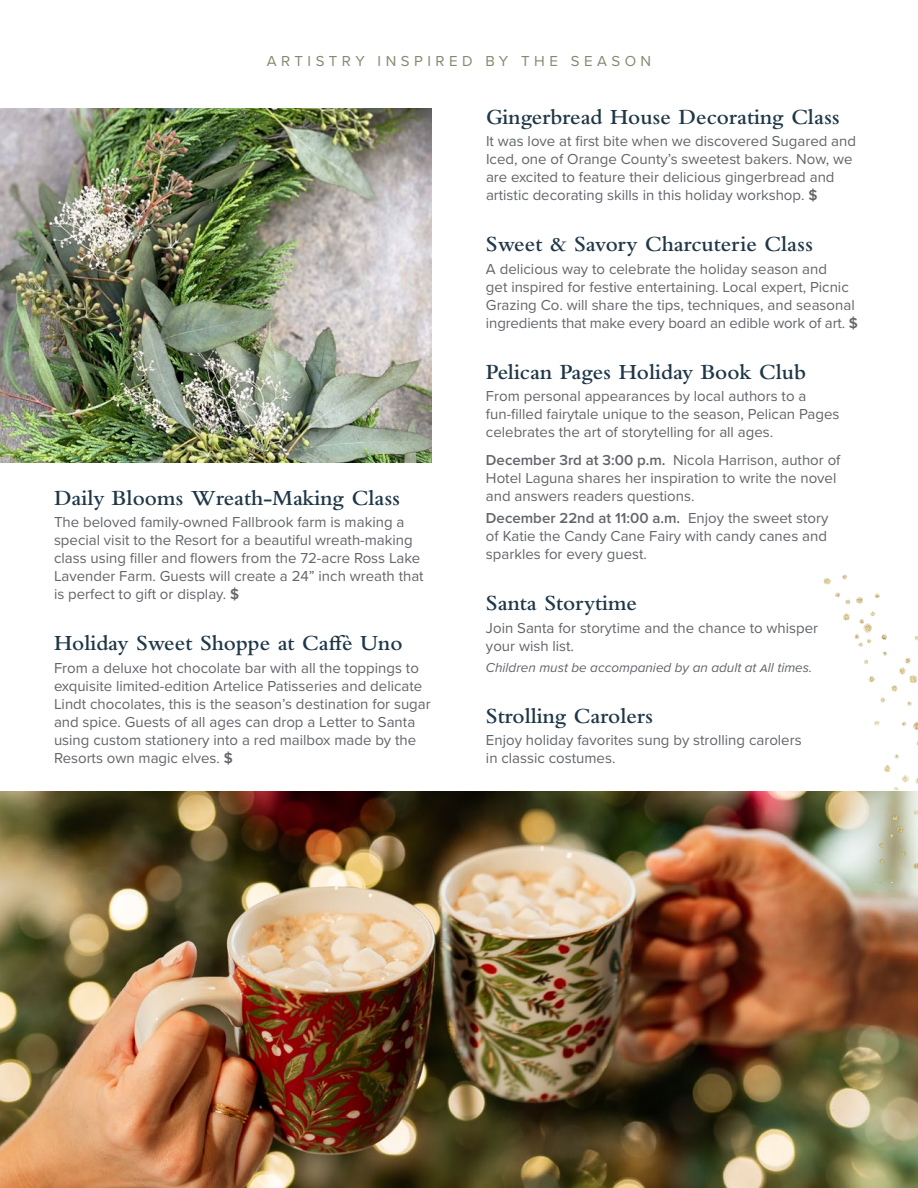
<style>
.page{position:relative;width:918px;height:1188px;background:#fff}
.page>*{position:absolute;margin:0;border:0;box-sizing:border-box;transform-origin:0 0}
.Name_of_Event{font:600 22.5px "Bembo MT Pro";color:#1f3747}
.body_copy{font:15px/18px "Proxima Nova";color:#62656a}
.Section_Headings{font:15px "Proxima Nova";letter-spacing:.3em;color:#838970}
.disclaimers{font:italic 13.5px "Proxima Nova";color:#62656a}
.s1{font-weight:600}
</style>
<div class="page">
<img style="left:0;top:108px;width:432px;height:355px">
<img style="left:0;top:792px;width:918px;height:396px">
<img style="left:821px;top:575px;width:97px;height:307px">
<p class="Section_Headings" style="left:267px;top:50px;width:386px">ARTISTRY INSPIRED BY THE SEASON</p>
<p class="Name_of_Event" style="left:54px;top:485px;width:348px">Daily Blooms Wreath-Making Class</p>
<p class="body_copy" style="left:54px;top:513px;width:371px">The beloved family-owned Fallbrook farm is making a special visit to the Resort for a beautiful wreath-making class using filler and flowers from the 72-acre Ross Lake Lavender Farm. Guests will create a 24” inch wreath that is perfect to gift or display. <span class="s1">$</span></p>
<p class="Name_of_Event" style="left:54px;top:630px;width:350px">Holiday Sweet Shoppe at Caffè Uno</p>
<p class="body_copy" style="left:54px;top:658px;width:378px">From a deluxe hot chocolate bar with all the toppings to exquisite limited-edition Artelice Patisseries and delicate Lindt chocolates, this is the season’s destination for sugar and spice. Guests of all ages can drop a Letter to Santa using custom stationery into a red mailbox made by the Resorts own magic elves. <span class="s1">$</span></p>
<p class="Name_of_Event" style="left:486px;top:103px;width:355px">Gingerbread House Decorating Class</p>
<p class="body_copy" style="left:486px;top:132px;width:372px">It was love at first bite when we discovered Sugared and Iced, one of Orange County’s sweetest bakers. Now, we are excited to feature their delicious gingerbread and artistic decorating skills in this holiday workshop. <span class="s1">$</span></p>
<p class="Name_of_Event" style="left:486px;top:231px;width:328px">Sweet &amp; Savory Charcuterie Class</p>
<p class="body_copy" style="left:486px;top:259px;width:373px">A delicious way to celebrate the holiday season and<br>get inspired for festive entertaining. Local expert, Picnic Grazing Co. will share the tips, techniques, and seasonal ingredients that make every board an edible work of art. <span class="s1">$</span></p>
<p class="Name_of_Event" style="left:486px;top:359px;width:321px">Pelican Pages Holiday Book Club</p>
<p class="body_copy" style="left:486px;top:387px;width:355px">From personal appearances by local authors to a fun-filled fairytale unique to the season, Pelican Pages celebrates the art of storytelling for all ages.</p>
<p class="body_copy" style="left:486px;top:450px;width:356px"><span class="s1">December 3rd at 3:00 p.m.</span> Nicola Harrison, author of<br>Hotel Laguna shares her inspiration to write the novel and answers readers questions.</p>
<p class="body_copy" style="left:486px;top:509px;width:344px;text-align:justify"><span class="s1">December 22nd at 11:00 a.m.</span> Enjoy the sweet story of Katie the Candy Cane Fairy with candy canes and sparkles for every guest.</p>
<p class="Name_of_Event" style="left:486px;top:590px;width:153px">Santa Storytime</p>
<p class="body_copy" style="left:486px;top:618px;width:334px">Join Santa for storytime and the chance to whisper your wish list.</p>
<p class="disclaimers" style="left:486px;top:657px;width:328px">Children must be accompanied by an adult at All times.</p>
<p class="Name_of_Event" style="left:486px;top:703px;width:169px">Strolling Carolers</p>
<p class="body_copy" style="left:486px;top:731px;width:317px">Enjoy holiday favorites sung by strolling carolers in classic costumes.</p>
</div>
